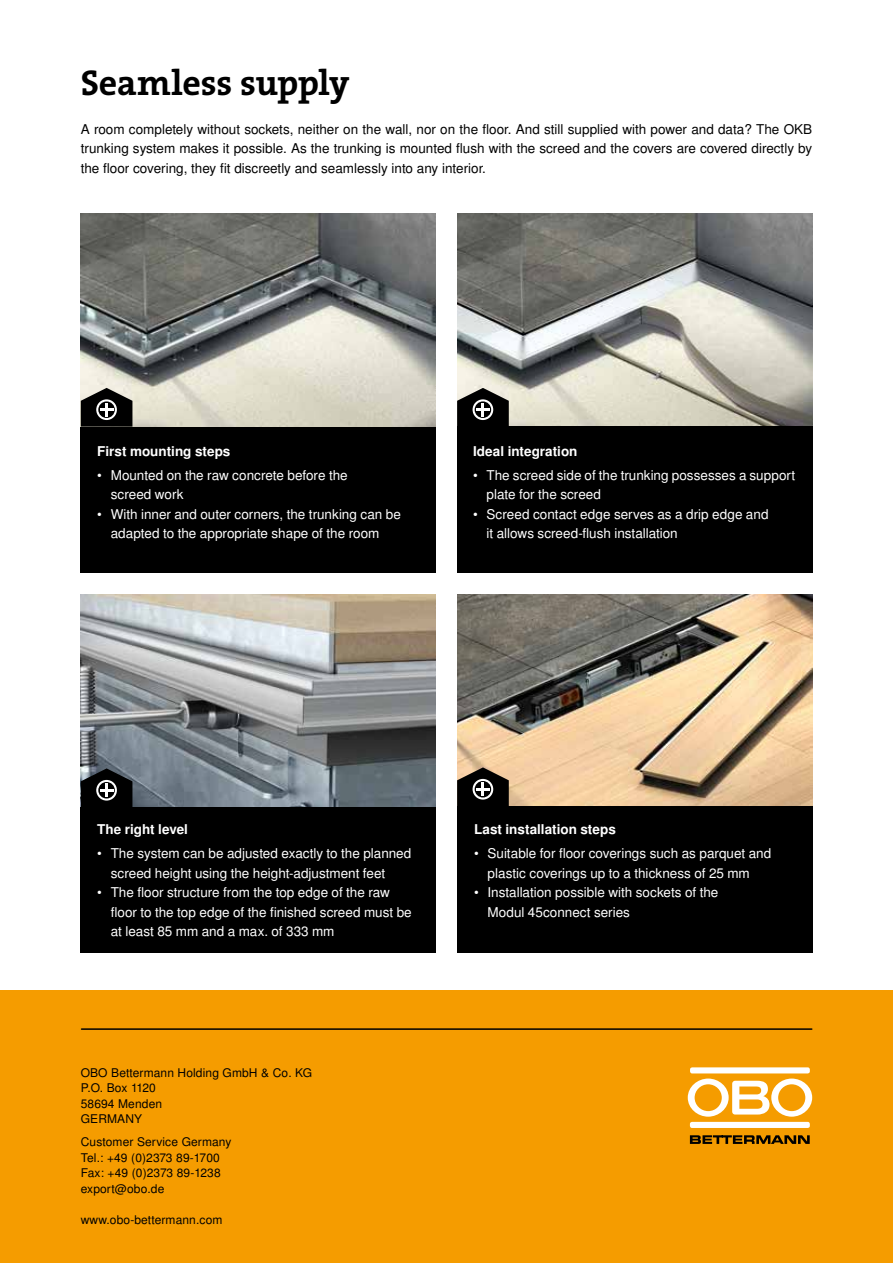
<style>
.page{position:relative;width:893px;height:1263px;background:#fff}
.page>*{position:absolute;margin:0;border:0;box-sizing:border-box;transform-origin:0 0}
.t1{font:700 36px "The Serif B W7";letter-spacing:-.005em;color:#000}
.t2{font:13.5px/19.5px "Nimbus San LOT";color:#fff}
.t3{font:13.5px/19.5px "Nimbus San LOT";color:#000;text-align:justify}
.t4{font:700 13.5px "Nimbus San LOT";color:#fff}
.t5{font:12px/15.6px "Nimbus San LOT";letter-spacing:.01em;color:#000}
</style>
<div class="page">
<img style="left:457px;top:214px;width:355px;height:212px">
<img style="left:457px;top:595px;width:355px;height:211px">
<div style="left:81px;top:806px;width:355px;height:146px;background:#000"></div>
<div style="left:457px;top:806px;width:355px;height:146px;background:#000"></div>
<div style="left:81px;top:426px;width:355px;height:147px;background:#000"></div>
<div style="left:457px;top:426px;width:355px;height:147px;background:#000"></div>
<div style="left:0;top:991px;width:893px;height:272px;background:#f59c00"></div>
<hr style="left:82px;top:1028px;width:730px;height:2px;background:#000">
<div style="left:690px;top:1122px;width:120px;height:6px;background:#fff;border-radius:2px"></div>
<svg style="left:688px;top:1078px;width:124px;height:39px"></svg>
<div style="left:690px;top:1067px;width:120px;height:6px;background:#fff;border-radius:2px"></div>
<svg style="left:690px;top:1135px;width:120px;height:9px"></svg>
<img style="left:81px;top:595px;width:355px;height:212px">
<img style="left:81px;top:214px;width:355px;height:212px">
<svg style="left:81px;top:768px;width:51px;height:39px;background:#2f3133"></svg>
<svg style="left:457px;top:767px;width:52px;height:39px;background:#443d36"></svg>
<svg style="left:81px;top:388px;width:51px;height:39px;background:#41413f"></svg>
<svg style="left:457px;top:388px;width:52px;height:38px;background:#424240"></svg>
<h1 class="t1" style="left:81px;top:59px;width:270px">Seamless supply</h1>
<p class="t3" style="left:81px;top:119px;width:733px">A room completely without sockets, neither on the wall, nor on the floor. And still supplied with power and data? The OKB trunking system makes it possible. As the trunking is mounted flush with the screed and the covers are covered directly by the floor covering, they fit discreetly and seamlessly into any interior.</p>
<p class="t4" style="left:97px;top:443px;width:135px">First mounting steps</p>
<p class="t2" style="left:111px;top:465px;width:238px;text-indent:-14px">• Mounted on the raw concrete before the screed work</p>
<p class="t2" style="left:97px;top:504px;width:305px;text-align:center">• With inner and outer corners, the trunking can be adapted to the appropriate shape of the room</p>
<p class="t4" style="left:473px;top:443px;width:106px">Ideal integration</p>
<p class="t2" style="left:487px;top:465px;width:310px;text-indent:-14px">• The screed side of the trunking possesses a support plate for the screed</p>
<p class="t2" style="left:487px;top:504px;width:283px;text-indent:-14px">• Screed contact edge serves as a drip edge and it allows screed-flush installation</p>
<p class="t4" style="left:97px;top:821px;width:92px">The right level</p>
<p class="t2" style="left:111px;top:844px;width:302px;text-indent:-14px">• The system can be adjusted exactly to the planned screed height using the height-adjustment feet</p>
<p class="t2" style="left:111px;top:883px;width:303px;text-indent:-14px">• The floor structure from the top edge of the raw floor to the top edge of the finished screed must be at least 85 mm and a max. of 333 mm</p>
<p class="t5" style="left:81px;top:1065px;width:233px">OBO Bettermann Holding GmbH &amp; Co. KG<br>P.O. Box 1120<br>58694 Menden<br>GERMANY</p>
<p class="t5" style="left:81px;top:1134px;width:152px">Customer Service Germany<br>Tel.: +49 (0)2373 89-1700<br>Fax: +49 (0)2373 89-1238 export@obo.de</p>
<p class="t5" style="left:81px;top:1212px;width:143px">www.obo-bettermann.com</p>
<p class="t4" style="left:474px;top:821px;width:143px">Last installation steps</p>
<p class="t2" style="left:474px;top:844px;width:299px;text-align:center">• Suitable for floor coverings such as parquet and plastic coverings up to a thickness of 25 mm</p>
<p class="t2" style="left:488px;top:883px;width:232px;text-indent:-14px">• Installation possible with sockets of the<br>Modul 45connect series</p>
</div>
